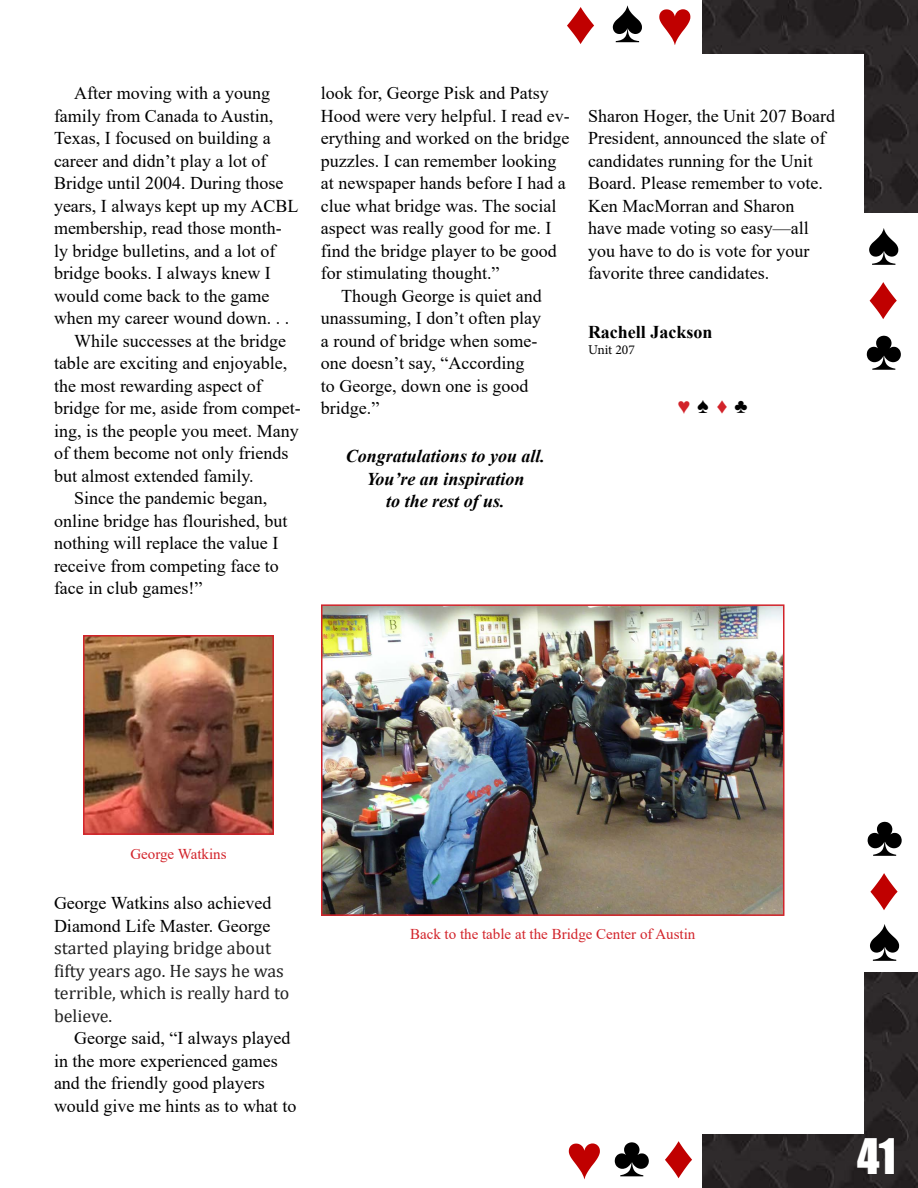
<style>
.page{position:relative;width:918px;height:1188px;background:#fff}
.page>*{position:absolute;margin:0;border:0;box-sizing:border-box;transform-origin:0 0}
.t1{font:45px "Impact";color:#fff}
.t2{font:18px/22.5px "Times New Roman";color:#000}
.t3{font:18px/22.5px "Cambria";color:#222}
.t4{font:italic 700 18px/22.5px "Times New Roman";color:#000;text-align:center}
.t5{font:700 18px "Times New Roman";color:#000}
.t6{font:15px "Times New Roman";color:#d2232a}
.t7{font:13.5px "Minion Pro";color:#000}
</style>
<div class="page">
<img style="left:702px;top:0;width:216px;height:1188px">
<div style="left:53px;top:54px;width:810px;height:1080px;background:#fff"></div>
<div style="left:0;top:214px;width:918px;height:758px;background:#fff"></div>
<img style="left:86px;top:638px;width:185px;height:194px">
<div style="left:83px;top:635px;width:191px;height:200px;border:2px solid #d2232a"></div>
<img style="left:324px;top:607px;width:457px;height:306px">
<div style="left:321px;top:604px;width:463px;height:312px;border:2px solid #d2232a"></div>
<p class="t2" style="left:74px;top:81px;width:197px">After moving with a young</p>
<p class="t2" style="left:54px;top:104px;width:221px">family from Canada to Austin,</p>
<p class="t2" style="left:54px;top:126px;width:218px">Texas, I focused on building a</p>
<p class="t2" style="left:54px;top:149px;width:214px">career and didn’t play a lot of</p>
<p class="t2" style="left:54px;top:171px;width:231px">Bridge until 2004. During those</p>
<p class="t2" style="left:54px;top:194px;width:246px">years, I always kept up my ACBL</p>
<p class="t2" style="left:54px;top:216px;width:229px">membership, read those month-</p>
<p class="t2" style="left:54px;top:239px;width:223px">ly bridge bulletins, and a lot of</p>
<p class="t2" style="left:54px;top:261px;width:218px">bridge books. I always knew I</p>
<p class="t2" style="left:54px;top:284px;width:217px">would come back to the game</p>
<p class="t2" style="left:54px;top:306px;width:237px">when my career wound down. . .</p>
<p class="t2" style="left:74px;top:329px;width:213px">While successes at the bridge</p>
<p class="t2" style="left:54px;top:351px;width:235px">table are exciting and enjoyable,</p>
<p class="t2" style="left:54px;top:374px;width:209px">the most rewarding aspect of</p>
<p class="t2" style="left:54px;top:396px;width:248px">bridge for me, aside from compet-</p>
<p class="t2" style="left:54px;top:419px;width:246px">ing, is the people you meet. Many</p>
<p class="t2" style="left:54px;top:441px;width:236px">of them become not only friends</p>
<p class="t2" style="left:54px;top:464px;width:201px">but almost extended family.</p>
<p class="t2" style="left:74px;top:486px;width:194px">Since the pandemic began,</p>
<p class="t2" style="left:54px;top:509px;width:235px">online bridge has flourished, but</p>
<p class="t2" style="left:54px;top:531px;width:226px">nothing will replace the value I</p>
<p class="t2" style="left:54px;top:554px;width:226px">receive from competing face to</p>
<p class="t2" style="left:54px;top:576px;width:150px">face in club games!”</p>
<p class="t2" style="left:321px;top:81px;width:229px">look for, George Pisk and Patsy</p>
<p class="t2" style="left:321px;top:104px;width:250px">Hood were very helpful. I read ev-</p>
<p class="t2" style="left:321px;top:126px;width:250px">erything and worked on the bridge</p>
<p class="t2" style="left:321px;top:149px;width:237px">puzzles. I can remember looking</p>
<p class="t2" style="left:321px;top:171px;width:246px">at newspaper hands before I had a</p>
<p class="t2" style="left:321px;top:194px;width:237px">clue what bridge was. The social</p>
<p class="t2" style="left:321px;top:216px;width:232px">aspect was really good for me. I</p>
<p class="t2" style="left:321px;top:239px;width:237px">find the bridge player to be good</p>
<p class="t2" style="left:321px;top:261px;width:180px">for stimulating thought.”</p>
<p class="t2" style="left:341px;top:284px;width:202px">Though George is quiet and</p>
<p class="t2" style="left:321px;top:306px;width:222px">unassuming, I don’t often play</p>
<p class="t2" style="left:321px;top:329px;width:218px">a round of bridge when some-</p>
<p class="t2" style="left:321px;top:351px;width:205px">one doesn’t say, “According</p>
<p class="t2" style="left:321px;top:374px;width:209px">to George, down one is good</p>
<p class="t2" style="left:321px;top:396px;width:60px">bridge.”</p>
<p class="t4" style="left:346px;top:445px;width:201px">Congratulations to you all.<br>You’re an inspiration<br>to the rest of us.</p>
<p class="t2" style="left:588px;top:104px;width:249px">Sharon Hoger, the Unit 207 Board<br>President, announced the slate of candidates running for the Unit<br>Board. Please remember to vote.<br>Ken MacMorran and Sharon<br>have made voting so easy—all you have to do is vote for your favorite three candidates.</p>
<p class="t5" style="left:588px;top:318px;width:126px">Rachell Jackson</p>
<p class="t7" style="left:588px;top:341px;width:48px">Unit 207</p>
<p class="t6" style="left:130px;top:843px;width:98px">George Watkins</p>
<p class="t2" style="left:54px;top:891px;width:219px">George Watkins also achieved<br>Diamond Life Master. George</p>
<p class="t3" style="left:54px;top:937px;width:237px">started playing bridge about fifty years ago. He says he was terrible, which is really hard to believe.</p>
<p class="t2" style="left:54px;top:1026px;width:244px;text-indent:20px">George said, “I always played in the more experienced games and the friendly good players would give me hints as to what to</p>
<p class="t6" style="left:410px;top:923px;width:287px">Back to the table at the Bridge Center of Austin</p>
<h1 class="t1" style="left:857px;top:1121px;width:40px">41</h1>
</div>
